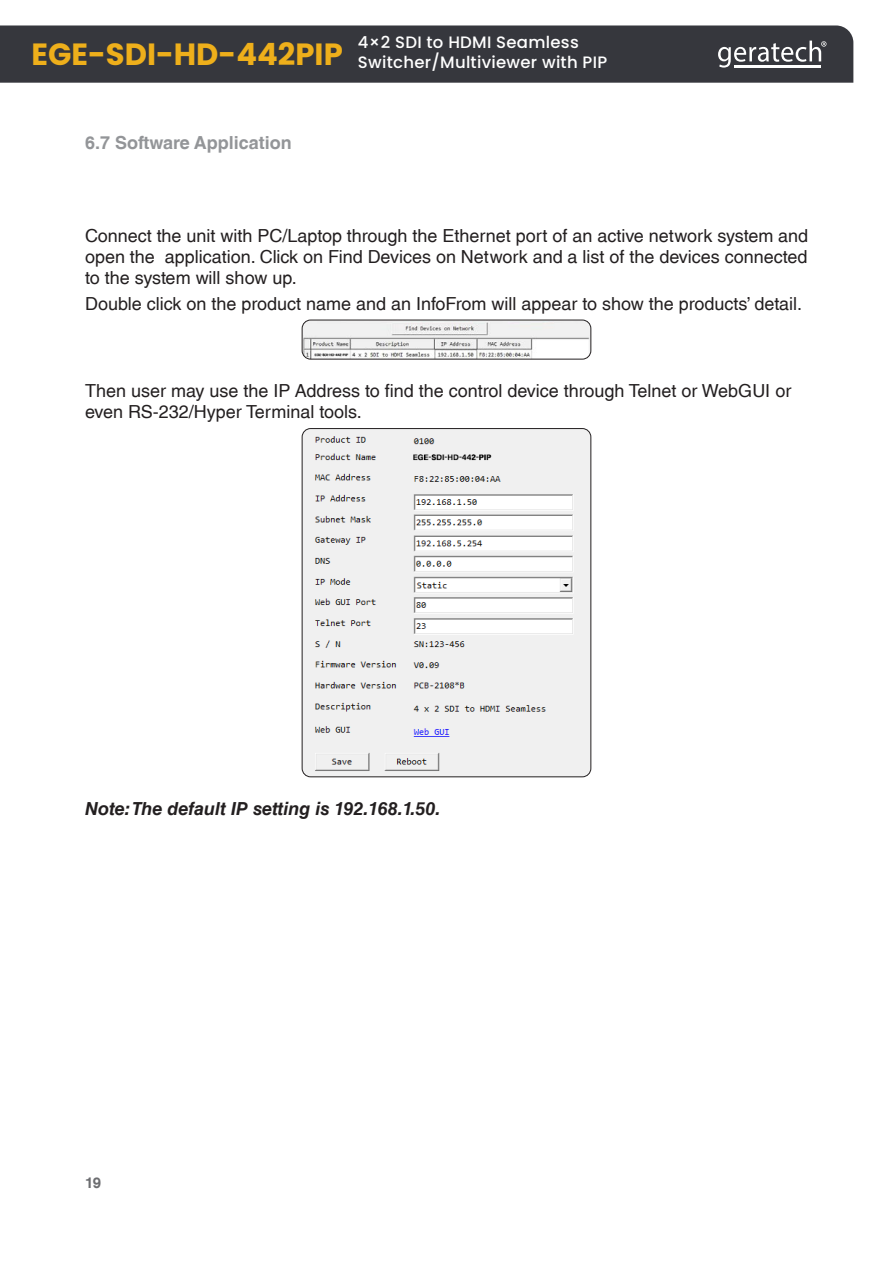
<style>
.page{position:relative;width:893px;height:1263px;background:#fff}
.page>*{position:absolute;margin:0;border:0;box-sizing:border-box;transform-origin:0 0}
.Paragraph{font:18px/21px "Helvetica LT Std";color:#231f20;text-align:justify}
.Paragraph_-_Note_Ita{font:italic 700 18px "Helvetica LT Std";color:#231f20}
.Sub_Header{font:700 18px "Helvetica LT Std";color:#939598}
.t1{font:500 16.5px/19.5px "Poppins";letter-spacing:.015em;color:#fff}
.t2{font:700 15px "Helvetica LT Std";color:#6c6d70}
</style>
<div class="page">
<div style="left:0;top:25px;width:853px;height:58px;background:#36373d"></div>
<svg style="left:718px;top:41px;width:108px;height:27px"></svg>
<hr style="left:762px;top:65px;width:30px;height:2px;background:#fff">
<hr style="left:792px;top:65px;width:29px;height:2px;background:#fff">
<hr style="left:734px;top:65px;width:28px;height:2px;background:#fff">
<img style="left:302px;top:320px;width:289px;height:39px">
<div style="left:302px;top:320px;width:289px;height:39px;border:1px solid #231f20;border-radius:9px"></div>
<img style="left:302px;top:429px;width:289px;height:348px">
<div style="left:302px;top:428px;width:289px;height:349px;border:1px solid #231f20;border-radius:9px"></div>
<p class="t1" style="left:31px;top:33px;width:577px;text-indent:326px">4×2 SDI to HDMI Seamless<br><sup>EGE-SDI-HD-442PIP</sup> Switcher/Multiviewer with PIP</p>
<p class="Sub_Header" style="left:85px;top:132px;width:208px">6.7 Software Application</p>
<p class="Paragraph" style="left:85px;top:225px;width:725px">Connect the unit with PC/Laptop through the Ethernet port of an active network system and open the application. Click on Find Devices on Network and a list of the devices connected to the system will show up.</p>
<p class="Paragraph" style="left:85px;top:293px;width:719px">Double click on the product name and an InfoFrom will appear to show the products’ detail.</p>
<p class="Paragraph" style="left:85px;top:380px;width:708px">Then user may use the IP Address to find the control device through Telnet or WebGUI or even RS-232/Hyper Terminal tools.</p>
<p class="Paragraph_-_Note_Ita" style="left:85px;top:798px;width:357px">Note: The default IP setting is 192.168.1.50.</p>
<p class="t2" style="left:85px;top:1173px;width:18px">19</p>
</div>
